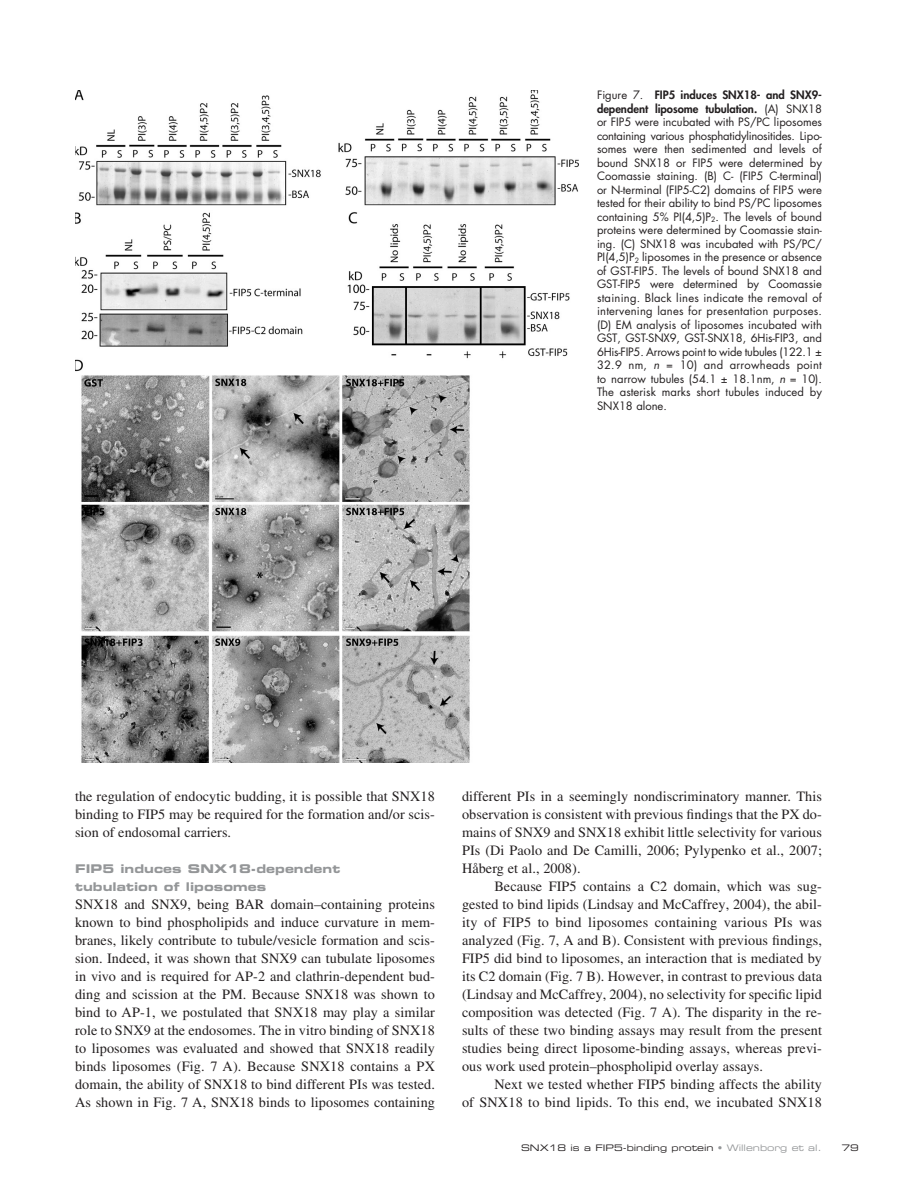
<style>
.page{position:relative;width:918px;height:1188px;background:#fff}
.page>*{position:absolute;margin:0;border:0;box-sizing:border-box;transform-origin:0 0}
.t1{font:14.25px/18px "Times LT Std";letter-spacing:.005em;color:#231f20;text-align:justify}
.t2{font:12px/18px "Eurostile LT Std Bold Ex 2";letter-spacing:.005em;color:#949698}
.t3{font:11.25px/13.5px "Futura Std";color:#231f20;text-align:justify}
.t4{font:9px "Eurostile LT Std Ex 2";color:#231f20}
.s1{font-weight:800}
.s2{font-style:italic}
.s3{color:#949698}
</style>
<div class="page">
<img style="left:75px;top:90px;width:504px;height:672px">
<p class="t3" style="left:597px;top:89px;width:227px">Figure 7. <span class="s1">FIP5 induces SNX18- and SNX9- dependent liposome tubulation.</span> (A) SNX18 or FIP5 were incubated with PS/PC liposomes containing various phosphatidylinositides. Lipo&shy;somes were then sedimented and levels of bound SNX18 or FIP5 were determined by Coomassie staining. (B) C- (FIP5 C-terminal) or N-terminal (FIP5-C2) domains of FIP5 were tested for their ability to bind PS/PC liposomes containing 5% PI(4,5)P<sub>2</sub>. The levels of bound proteins were determined by Coomassie stain&shy;ing. (C) SNX18 was incubated with PS/PC/ PI(4,5)P<sub>2</sub> liposomes in the presence or absence of GST-FIP5. The levels of bound SNX18 and GST-FIP5 were determined by Coomassie staining. Black lines indicate the removal of intervening lanes for presentation purposes. (D) EM analysis of liposomes incubated with GST, GST-SNX9, GST-SNX18, 6His-FIP3, and 6His-FIP5. Arrows point to wide tubules (122.1 ± 32.9 nm, <span class="s2">n</span> = 10) and arrowheads point to narrow tubules (54.1 ± 18.1nm, <span class="s2">n</span> = 10).<br>The asterisk marks short tubules induced by SNX18 alone.</p>
<p class="t1" style="left:75px;top:787px;width:362px">the regulation of endocytic budding, it is possible that SNX18 binding to FIP5 may be required for the formation and/or scis&shy;sion of endosomal carriers.</p>
<p class="t2" style="left:75px;top:860px;width:267px">FIP5 induces SNX18-dependent tubulation of liposomes</p>
<p class="t1" style="left:75px;top:895px;width:362px">SNX18 and SNX9, being BAR domain–containing proteins known to bind phospholipids and induce curvature in mem&shy;branes, likely contribute to tubule/vesicle formation and scis&shy;sion. Indeed, it was shown that SNX9 can tubulate liposomes in vivo and is required for AP-2 and clathrin-dependent bud&shy;ding and scission at the PM. Because SNX18 was shown to bind to AP-1, we postulated that SNX18 may play a similar role to SNX9 at the endosomes. The in vitro binding of SNX18 to liposomes was evaluated and showed that SNX18 readily binds liposomes (Fig. 7 A). Because SNX18 contains a PX domain, the ability of SNX18 to bind different PIs was tested.<br>As shown in Fig. 7 A, SNX18 binds to liposomes containing</p>
<p class="t1" style="left:462px;top:787px;width:362px">different PIs in a seemingly nondiscriminatory manner. This observation is consistent with previous findings that the PX do&shy;mains of SNX9 and SNX18 exhibit little selectivity for various PIs (Di Paolo and De Camilli, 2006; Pylypenko et al., 2007; Håberg et al., 2008).</p>
<p class="t1" style="left:462px;top:877px;width:362px;text-indent:32px">Because FIP5 contains a C2 domain, which was sug&shy;gested to bind lipids (Lindsay and McCaffrey, 2004), the abil&shy;ity of FIP5 to bind liposomes containing various PIs was analyzed (Fig. 7, A and B). Consistent with previous findings, FIP5 did bind to liposomes, an interaction that is mediated by its C2 domain (Fig. 7 B). However, in contrast to previous data (Lindsay and McCaffrey, 2004), no selectivity for specific lipid composition was detected (Fig. 7 A). The disparity in the re&shy;sults of these two binding assays may result from the present studies being direct liposome-binding assays, whereas previ&shy;ous work used protein–phospholipid overlay assays.</p>
<p class="t1" style="left:462px;top:1075px;width:362px;text-align:right">Next we tested whether FIP5 binding affects the ability<br>of SNX18 to bind lipids. To this end, we incubated SNX18</p>
<p class="t4" style="left:521px;top:1142px;width:302px">SNX18 is a FIP5-binding protein <span class="s3">• Willenborg et al.</span></p>
<p class="t4" style="left:842px;top:1142px;width:19px">79</p>
</div>
